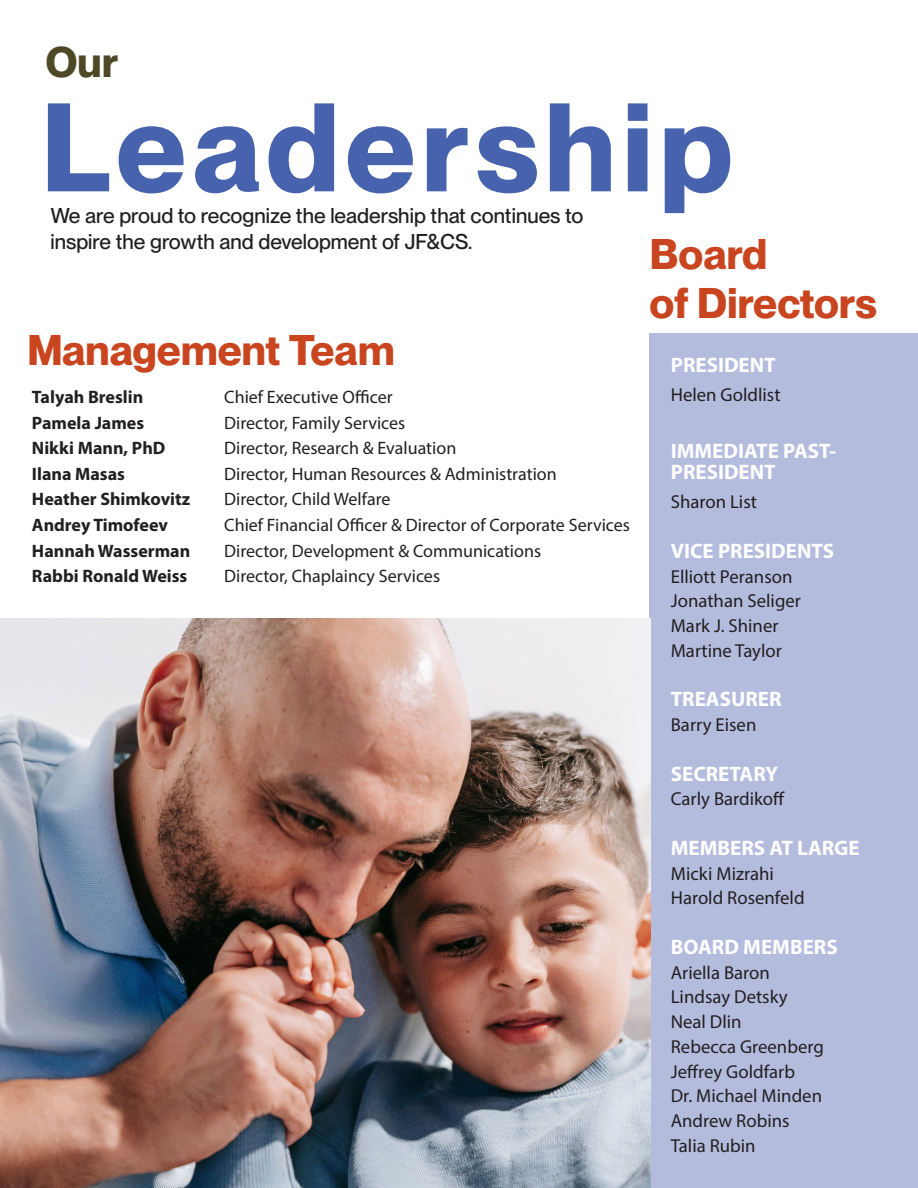
<style>
.page{position:relative;width:918px;height:1188px;background:#fff}
.page>*{position:absolute;margin:0;border:0;box-sizing:border-box;transform-origin:0 0}
.t1{font:700 123px "PP Neue Montreal";letter-spacing:.05em;color:#4863ae}
.t2{font:700 42px "PP Neue Montreal";color:#c9451f}
.t3{font:700 42px "PP Neue Montreal";color:#4d4926}
.t4{font:700 21px/21px "Myriad Pro";color:#fff}
.t5{font:500 21px/25.2px "PP Neue Montreal";color:#231f20}
.t6{font:18.75px "Myriad Pro";color:#231f20}
.t7{font:18px "Myriad Pro";color:#231f20}
.t8{font:700 18px "Myriad Pro";color:#231f20}
</style>
<div class="page">
<div style="left:650px;top:334px;width:268px;height:854px;background:#b4bcde"></div>
<img style="left:0;top:618px;width:650px;height:570px">
<p class="t3" style="left:45px;top:37px;width:75px">Our</p>
<p class="t1" style="left:40px;top:74px;width:694px">Leadership</p>
<p class="t5" style="left:50px;top:203px;width:535px">We are proud to recognize the leadership that continues to inspire the growth and development of JF&amp;CS.</p>
<p class="t2" style="left:650px;top:228px;width:119px">Board</p>
<p class="t2" style="left:650px;top:278px;width:229px">of Directors</p>
<p class="t2" style="left:27px;top:324px;width:369px">Management Team</p>
<p class="t8" style="left:32px;top:387px;width:113px">Talyah Breslin</p>
<p class="t7" style="left:224px;top:386px;width:170px">Chief Executive Officer</p>
<p class="t8" style="left:32px;top:412px;width:114px">Pamela James</p>
<p class="t7" style="left:224px;top:411px;width:183px">Director, Family Services</p>
<p class="t8" style="left:32px;top:438px;width:135px">Nikki Mann, PhD</p>
<p class="t7" style="left:224px;top:437px;width:234px">Director, Research &amp; Evaluation</p>
<p class="t8" style="left:32px;top:464px;width:95px">Ilana Masas</p>
<p class="t7" style="left:224px;top:463px;width:334px">Director, Human Resources &amp; Administration</p>
<p class="t8" style="left:32px;top:489px;width:160px">Heather Shimkovitz</p>
<p class="t7" style="left:224px;top:488px;width:168px">Director, Child Welfare</p>
<p class="t8" style="left:32px;top:515px;width:138px">Andrey Timofeev</p>
<p class="t7" style="left:224px;top:514px;width:407px">Chief Financial Officer &amp; Director of Corporate Services</p>
<p class="t8" style="left:32px;top:540px;width:160px">Hannah Wasserman</p>
<p class="t7" style="left:224px;top:539px;width:318px">Director, Development &amp; Communications</p>
<p class="t8" style="left:32px;top:566px;width:157px">Rabbi Ronald Weiss</p>
<p class="t7" style="left:224px;top:565px;width:217px">Director, Chaplaincy Services</p>
<p class="t4" style="left:671px;top:355px;width:107px">PRESIDENT</p>
<p class="t6" style="left:671px;top:383px;width:111px">Helen Goldlist</p>
<p class="t4" style="left:671px;top:441px;width:167px">IMMEDIATE PAST-<br>PRESIDENT</p>
<p class="t6" style="left:671px;top:491px;width:88px">Sharon List</p>
<p class="t4" style="left:671px;top:541px;width:165px">VICE PRESIDENTS</p>
<p class="t6" style="left:671px;top:565px;width:123px">Elliott Peranson</p>
<p class="t6" style="left:671px;top:590px;width:132px">Jonathan Seliger</p>
<p class="t6" style="left:671px;top:614px;width:109px">Mark J. Shiner</p>
<p class="t6" style="left:671px;top:639px;width:113px">Martine Taylor</p>
<p class="t4" style="left:671px;top:689px;width:112px">TREASURER</p>
<p class="t6" style="left:671px;top:713px;width:87px">Barry Eisen</p>
<p class="t4" style="left:671px;top:763px;width:109px">SECRETARY</p>
<p class="t6" style="left:671px;top:788px;width:116px">Carly Bardikoff</p>
<p class="t4" style="left:671px;top:838px;width:190px">MEMBERS AT LARGE</p>
<p class="t6" style="left:671px;top:862px;width:105px">Micki Mizrahi</p>
<p class="t6" style="left:671px;top:887px;width:135px">Harold Rosenfeld</p>
<p class="t4" style="left:671px;top:937px;width:168px">BOARD MEMBERS</p>
<p class="t6" style="left:671px;top:961px;width:101px">Ariella Baron</p>
<p class="t6" style="left:671px;top:986px;width:118px">Lindsay Detsky</p>
<p class="t6" style="left:671px;top:1010px;width:72px">Neal Dlin</p>
<p class="t6" style="left:671px;top:1035px;width:155px">Rebecca Greenberg</p>
<p class="t6" style="left:671px;top:1060px;width:126px">Jeffrey Goldfarb</p>
<p class="t6" style="left:671px;top:1085px;width:153px">Dr. Michael Minden</p>
<p class="t6" style="left:671px;top:1109px;width:120px">Andrew Robins</p>
<p class="t6" style="left:671px;top:1134px;width:86px">Talia Rubin</p>
</div>
